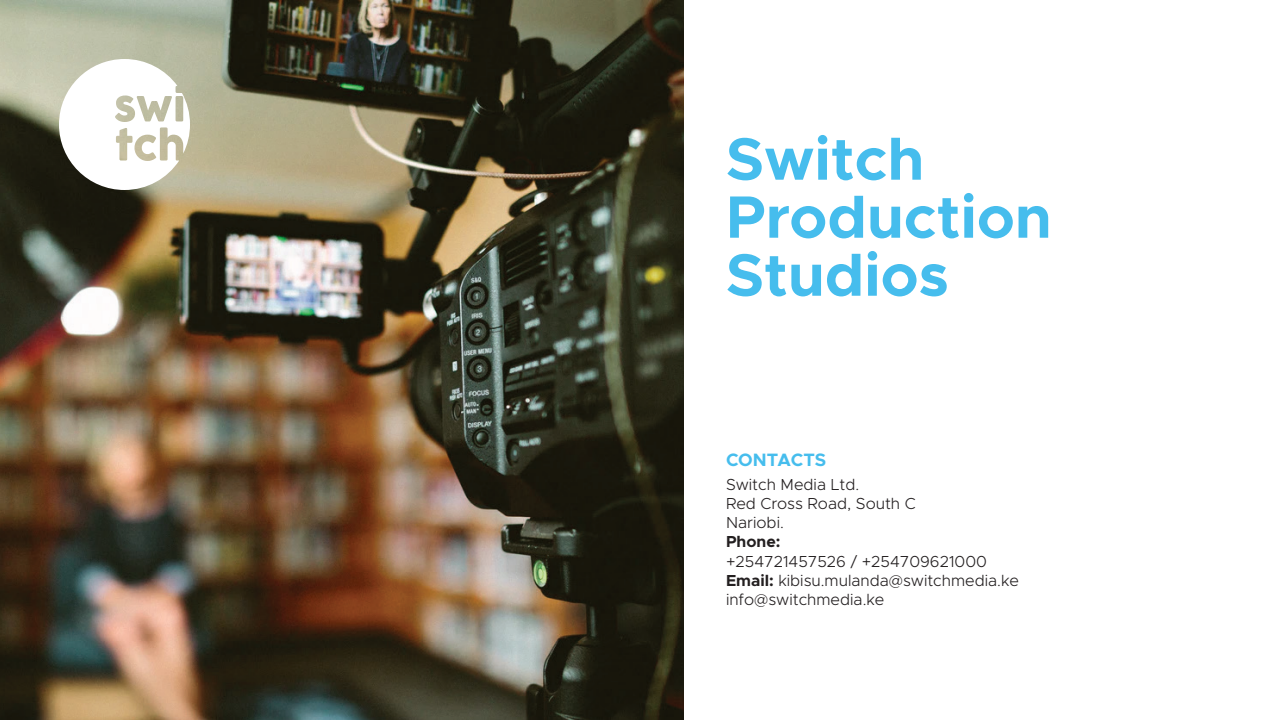
<style>
.page{position:relative;width:1280px;height:720px;background:#fff}
.page>*{position:absolute;margin:0;border:0;box-sizing:border-box;transform-origin:0 0}
.t1{font:700 60px/58px "Metropolis";color:#46bded}
.t2{font:700 18px "Metropolis";color:#46bded}
.t3{font:300 16px/19.2px "Metropolis";color:#231f20}
.t4{font:700 16px "Metropolis";color:#231f20}
.s1{font-weight:700}
</style>
<div class="page">
<img style="left:0;top:1px;width:683px;height:719px">
<svg style="left:59px;top:59px;width:131px;height:131px"></svg>
<h1 class="t1" style="left:726px;top:130px;width:327px">Switch<br>Production<br>Studios</h1>
<p class="t2" style="left:726px;top:449px;width:102px">CONTACTS</p>
<p class="t3" style="left:726px;top:475px;width:191px">Switch Media Ltd.<br>Red Cross Road, South C<br>Nariobi.</p>
<p class="t4" style="left:726px;top:532px;width:56px">Phone:</p>
<p class="t3" style="left:726px;top:551px;width:295px">+254721457526 / +254709621000<br><span class="s1">Email:</span> kibisu.mulanda@switchmedia.ke info@switchmedia.ke</p>
</div>
